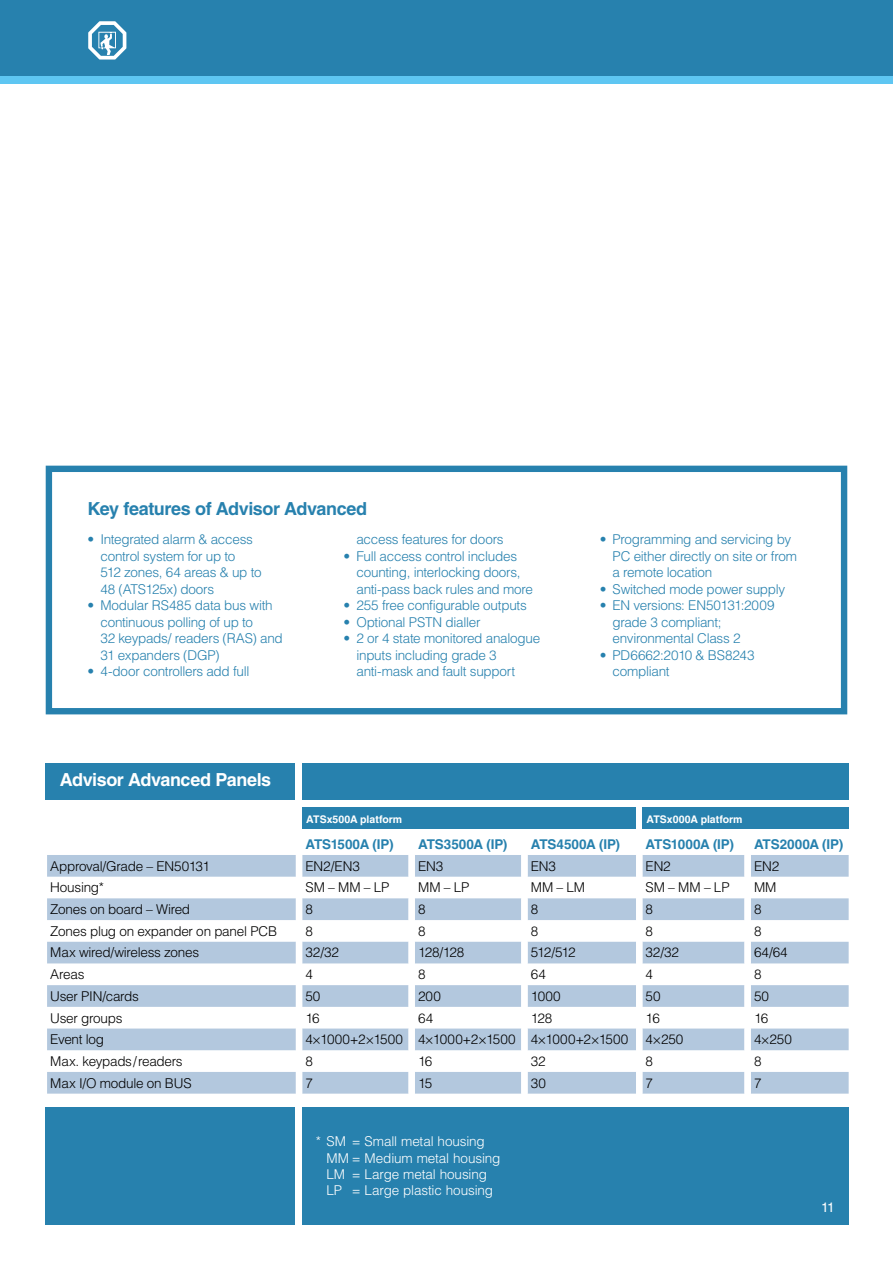
<style>
.page{position:relative;width:893px;height:1263px;background:#fff}
.page>*{position:absolute;margin:0;border:0;box-sizing:border-box;transform-origin:0 0}
.t1{font:700 18px "Helvetica LT Std";letter-spacing:-.025em;color:#2781ae}
.t2{font:700 18px "Helvetica LT Std";letter-spacing:-.025em;color:#fff}
.t3{font:300 13.5px/16.5px "Helvetica LT Std";letter-spacing:-.02em;color:#2781ae}
.t4{font:300 13.5px "Helvetica LT Std";letter-spacing:-.015em;color:#000}
.t5{font:300 13.5px/16.2px "Helvetica LT Std";letter-spacing:-.01em;color:#fff}
.t6{font:700 13.5px "Helvetica LT Std";letter-spacing:-.005em;color:#2781ae}
.t7{font:300 13.5px "Helvetica LT Std";letter-spacing:.01em;color:#000}
.t8{font:13.5px "Helvetica LT Std";color:#fff}
.t9{font:700 10.5px "Helvetica LT Std";color:#fff}
</style>
<div class="page">
<div style="left:46px;top:763px;width:249px;height:36px;background:#2781ae"></div>
<div style="left:302px;top:763px;width:547px;height:36px;background:#2781ae"></div>
<div style="left:46px;top:466px;width:801px;height:248px;border:6px solid #2781ae"></div>
<div style="left:46px;top:1107px;width:249px;height:118px;background:#2781ae"></div>
<div style="left:302px;top:1107px;width:547px;height:118px;background:#2781ae"></div>
<svg style="left:47px;top:855px;width:802px;height:239px;fill:#b3c8de"></svg>
<svg style="left:296px;top:855px;width:455px;height:239px"></svg>
<div style="left:302px;top:808px;width:334px;height:21px;background:#2781ae"></div>
<div style="left:642px;top:808px;width:206px;height:21px;background:#2781ae"></div>
<div style="left:0;top:0;width:893px;height:77px;background:#2781ae"></div>
<div style="left:0;top:77px;width:893px;height:7px;background:#5ec6f2"></div>
<svg style="left:88px;top:21px;width:38px;height:39px"></svg>
<h1 class="t1" style="left:88px;top:497px;width:281px">Key features of Advisor Advanced</h1>
<p class="t3" style="left:100px;top:531px;width:163px;text-indent:-13px">• Integrated alarm &amp; access control system for up to<br>512 zones, 64 areas &amp; up to<br>48 (ATS125x) doors</p>
<p class="t3" style="left:100px;top:597px;width:184px;text-indent:-13px">• Modular RS485 data bus with continuous polling of up to<br>32 keypads/ readers (RAS) and<br>31 expanders (DGP)</p>
<p class="t3" style="left:88px;top:663px;width:163px">• 4-door controllers add full</p>
<p class="t3" style="left:356px;top:531px;width:149px">access features for doors</p>
<p class="t3" style="left:356px;top:547px;width:178px;text-indent:-13px">• Full access control includes counting, interlocking doors, anti-pass back rules and more</p>
<p class="t3" style="left:344px;top:597px;width:185px">• 255 free configurable outputs</p>
<p class="t3" style="left:344px;top:613px;width:138px">• Optional PSTN dialler</p>
<p class="t3" style="left:356px;top:630px;width:185px;text-indent:-13px">• 2 or 4 state monitored analogue inputs including grade 3 anti-mask and fault support</p>
<h1 class="t2" style="left:60px;top:769px;width:213px">Advisor Advanced Panels</h1>
<p class="t3" style="left:612px;top:531px;width:186px;text-indent:-13px">• Programming and servicing by<br>PC either directly on site or from a remote location</p>
<p class="t3" style="left:600px;top:580px;width:187px">• Switched mode power supply</p>
<p class="t3" style="left:612px;top:597px;width:164px;text-indent:-13px">• EN versions: EN50131:2009 grade 3 compliant; environmental Class 2</p>
<p class="t3" style="left:612px;top:646px;width:144px;text-indent:-13px">• PD6662:2010 &amp; BS8243 compliant</p>
<p class="t9" style="left:306px;top:812px;width:97px">ATSx500A platform</p>
<p class="t9" style="left:646px;top:812px;width:98px">ATSx000A platform</p>
<p class="t6" style="left:305px;top:836px;width:90px">ATS1500A (IP)</p>
<p class="t6" style="left:418px;top:836px;width:91px">ATS3500A (IP)</p>
<p class="t6" style="left:531px;top:836px;width:91px">ATS4500A (IP)</p>
<p class="t6" style="left:646px;top:836px;width:90px">ATS1000A (IP)</p>
<p class="t6" style="left:754px;top:836px;width:91px">ATS2000A (IP)</p>
<p class="t4" style="left:50px;top:857px;width:161px">Approval/Grade – EN50131</p>
<p class="t4" style="left:305px;top:857px;width:56px">EN2/EN3</p>
<p class="t4" style="left:418px;top:857px;width:27px">EN3</p>
<p class="t4" style="left:531px;top:857px;width:27px">EN3</p>
<p class="t4" style="left:646px;top:857px;width:27px">EN2</p>
<p class="t4" style="left:754px;top:857px;width:27px">EN2</p>
<p class="t4" style="left:50px;top:879px;width:55px">Housing*</p>
<p class="t4" style="left:305px;top:879px;width:86px">SM – MM – LP</p>
<p class="t4" style="left:418px;top:879px;width:53px">MM – LP</p>
<p class="t4" style="left:531px;top:879px;width:56px">MM – LM</p>
<p class="t4" style="left:646px;top:879px;width:86px">SM – MM – LP</p>
<p class="t4" style="left:754px;top:879px;width:24px">MM</p>
<p class="t4" style="left:50px;top:901px;width:141px">Zones on board – Wired</p>
<p class="t4" style="left:305px;top:901px;width:9px">8</p>
<p class="t4" style="left:418px;top:901px;width:9px">8</p>
<p class="t4" style="left:531px;top:901px;width:9px">8</p>
<p class="t4" style="left:646px;top:901px;width:9px">8</p>
<p class="t4" style="left:754px;top:901px;width:9px">8</p>
<p class="t4" style="left:50px;top:922px;width:228px">Zones plug on expander on panel PCB</p>
<p class="t4" style="left:305px;top:922px;width:9px">8</p>
<p class="t4" style="left:418px;top:922px;width:9px">8</p>
<p class="t4" style="left:531px;top:922px;width:9px">8</p>
<p class="t4" style="left:646px;top:922px;width:9px">8</p>
<p class="t4" style="left:754px;top:922px;width:9px">8</p>
<p class="t4" style="left:50px;top:944px;width:150px">Max wired/wireless zones</p>
<p class="t4" style="left:305px;top:944px;width:35px">32/32</p>
<p class="t4" style="left:418px;top:944px;width:48px">128/128</p>
<p class="t4" style="left:531px;top:944px;width:46px">512/512</p>
<p class="t4" style="left:646px;top:944px;width:35px">32/32</p>
<p class="t4" style="left:754px;top:944px;width:35px">64/64</p>
<p class="t4" style="left:50px;top:966px;width:36px">Areas</p>
<p class="t4" style="left:305px;top:966px;width:9px">4</p>
<p class="t4" style="left:418px;top:966px;width:9px">8</p>
<p class="t4" style="left:531px;top:966px;width:17px">64</p>
<p class="t4" style="left:646px;top:966px;width:9px">4</p>
<p class="t4" style="left:754px;top:966px;width:9px">8</p>
<p class="t4" style="left:50px;top:988px;width:90px">User PIN/cards</p>
<p class="t4" style="left:305px;top:988px;width:17px">50</p>
<p class="t4" style="left:418px;top:988px;width:24px">200</p>
<p class="t4" style="left:531px;top:988px;width:31px">1000</p>
<p class="t4" style="left:646px;top:988px;width:17px">50</p>
<p class="t4" style="left:754px;top:988px;width:17px">50</p>
<p class="t4" style="left:50px;top:1009px;width:74px">User groups</p>
<p class="t4" style="left:305px;top:1009px;width:16px">16</p>
<p class="t4" style="left:418px;top:1009px;width:17px">64</p>
<p class="t4" style="left:531px;top:1009px;width:23px">128</p>
<p class="t4" style="left:646px;top:1009px;width:16px">16</p>
<p class="t4" style="left:754px;top:1009px;width:16px">16</p>
<p class="t4" style="left:50px;top:1031px;width:55px">Event log</p>
<p class="t7" style="left:305px;top:1031px;width:324px">4×1000+2×1500 4×1000+2×1500 4×1000+2×1500</p>
<p class="t4" style="left:646px;top:1031px;width:39px">4×250</p>
<p class="t4" style="left:754px;top:1031px;width:39px">4×250</p>
<p class="t4" style="left:50px;top:1053px;width:134px">Max. keypads/readers</p>
<p class="t4" style="left:305px;top:1053px;width:9px">8</p>
<p class="t4" style="left:418px;top:1053px;width:16px">16</p>
<p class="t4" style="left:531px;top:1053px;width:16px">32</p>
<p class="t4" style="left:646px;top:1053px;width:9px">8</p>
<p class="t4" style="left:754px;top:1053px;width:9px">8</p>
<p class="t4" style="left:50px;top:1074px;width:143px">Max I/O module on BUS</p>
<p class="t4" style="left:305px;top:1074px;width:9px">7</p>
<p class="t4" style="left:418px;top:1074px;width:16px">15</p>
<p class="t4" style="left:531px;top:1074px;width:17px">30</p>
<p class="t4" style="left:646px;top:1074px;width:9px">7</p>
<p class="t4" style="left:754px;top:1074px;width:9px">7</p>
<p class="t5" style="left:326px;top:1133px;width:176px;text-indent:-11px">* SM = Small metal housing<br>MM = Medium metal housing<br>LM = Large metal housing<br>LP = Large plastic housing</p>
<p class="t8" style="left:821px;top:1199px;width:15px">11</p>
</div>
